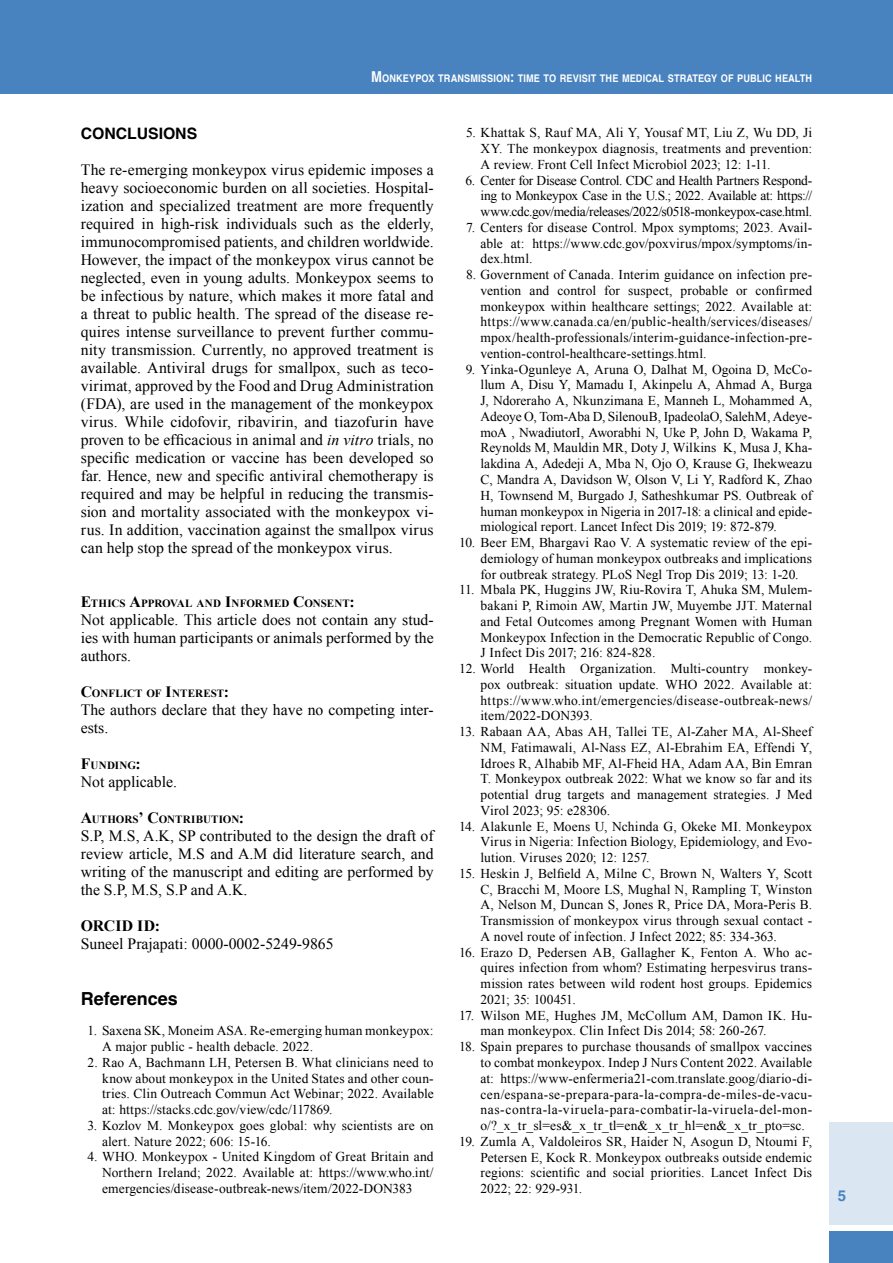
<style>
.page{position:relative;width:893px;height:1263px;background:#fff}
.page>*{position:absolute;margin:0;border:0;box-sizing:border-box;transform-origin:0 0}
.t1{font:700 18px "Helvetica";color:#000}
.t2{font:15.75px/18px "Times New Roman";color:#000;text-align:justify}
.t3{font:700 15.75px "Helvetica";color:#000}
.t4{font:700 15.75px "Times New Roman";color:#000}
.t5{font:700 15px "Helvetica";color:#4882bf}
.t6{font:13.5px/15.8px "Times New Roman";letter-spacing:.005em;color:#000;text-align:justify}
.t7{font:700 10.95px "Times New Roman";letter-spacing:.005em;color:#000}
.t8{font:700 10.5px "Helvetica";letter-spacing:.01em;color:#fff;scale:.87 1}
.s1{font-size:15px}
.s2{font-style:italic}
.s3{font-size:15.75px}
</style>
<div class="page">
<div style="left:0;top:0;width:893px;height:94px;background:#4882bf"></div>
<div style="left:829px;top:1123px;width:64px;height:102px;background:#dae6f2"></div>
<div style="left:829px;top:1231px;width:64px;height:32px;background:#4882bf"></div>
<p class="t8" style="left:371px;top:72px;width:508px"><span class="s1">M</span>ONKEYPOX TRANSMISSION<span class="s1">:</span> TIME TO REVISIT THE MEDICAL STRATEGY OF PUBLIC HEALTH</p>
<p class="t3" style="left:81px;top:124px;width:118px">CONCLUSIONS</p>
<p class="t2" style="left:81px;top:161px;width:354px">The re-emerging monkeypox virus epidemic imposes a heavy socioeconomic burden on all societies. Hospital&shy;ization and specialized treatment are more frequently required in high-risk individuals such as the elderly, immunocompromised patients, and children worldwide.<br>However, the impact of the monkeypox virus cannot be neglected, even in young adults. Monkeypox seems to be infectious by nature, which makes it more fatal and a threat to public health. The spread of the disease re&shy;quires intense surveillance to prevent further commu&shy;nity transmission. Currently, no approved treatment is available. Antiviral drugs for smallpox, such as teco&shy;virimat, approved by the Food and Drug Administration (FDA), are used in the management of the monkeypox virus. While cidofovir, ribavirin, and tiazofurin have proven to be efficacious in animal and <span class="s2">in vitro</span> trials, no specific medication or vaccine has been developed so far. Hence, new and specific antiviral chemotherapy is required and may be helpful in reducing the transmis&shy;sion and mortality associated with the monkeypox vi&shy;rus. In addition, vaccination against the smallpox virus can help stop the spread of the monkeypox virus.</p>
<p class="t7" style="left:81px;top:596px;width:276px"><span class="s3">E</span>THICS <span class="s3">A</span>PPROVAL AND <span class="s3">I</span>NFORMED <span class="s3">C</span>ONSENT<span class="s3">:</span></p>
<p class="t2" style="left:81px;top:611px;width:354px">Not applicable. This article does not contain any stud&shy;ies with human participants or animals performed by the authors.</p>
<p class="t7" style="left:81px;top:686px;width:150px"><span class="s3">C</span>ONFLICT OF <span class="s3">I</span>NTEREST<span class="s3">:</span></p>
<p class="t2" style="left:81px;top:701px;width:354px">The authors declare that they have no competing inter&shy;ests.</p>
<p class="t7" style="left:81px;top:758px;width:62px"><span class="s3">F</span>UNDING<span class="s3">:</span></p>
<p class="t2" style="left:81px;top:773px;width:98px">Not applicable.</p>
<p class="t7" style="left:81px;top:812px;width:165px"><span class="s3">A</span>UTHORS<span class="s3">’ C</span>ONTRIBUTION<span class="s3">:</span></p>
<p class="t2" style="left:81px;top:827px;width:354px">S.P, M.S, A.K, SP contributed to the design the draft of review article, M.S and A.M did literature search, and writing of the manuscript and editing are performed by the S.P, M.S, S.P and A.K.</p>
<p class="t4" style="left:81px;top:915px;width:12px">ORCID</p>
<p class="t4" style="left:137px;top:915px;width:24px">ID :</p>
<p class="t2" style="left:81px;top:935px;width:254px">Suneel Prajapati: 0000-0002-5249-9865</p>
<h1 class="t1" style="left:81px;top:987px;width:99px">References</h1>
<p class="t6" style="left:102px;top:1023px;width:333px;text-indent:-15px">1. Saxena SK, Moneim ASA. Re-emerging human monkeypox:<br>A major public - health debacle. 2022.</p>
<p class="t6" style="left:102px;top:1054px;width:333px;text-indent:-14px">2. Rao A, Bachmann LH, Petersen B. What clinicians need to know about monkeypox in the United States and other coun&shy;tries. Clin Outreach Commun Act Webinar; 2022. Available at: https://stacks.cdc.gov/view/cdc/117869.</p>
<p class="t6" style="left:102px;top:1117px;width:333px;text-indent:-15px">3. Kozlov M. Monkeypox goes global: why scientists are on alert. Nature 2022; 606: 15-16.</p>
<p class="t6" style="left:102px;top:1149px;width:333px;text-indent:-15px">4. WHO. Monkeypox - United Kingdom of Great Britain and Northern Ireland; 2022. Available at: https://www.who.int/ emergencies/disease-outbreak-news/item/2022-DON383</p>
<p class="t6" style="left:480px;top:125px;width:333px;text-indent:-15px">5. Khattak S, Rauf MA, Ali Y, Yousaf MT, Liu Z, Wu DD, Ji XY. The monkeypox diagnosis, treatments and prevention:<br>A review. Front Cell Infect Microbiol 2023; 12: 1-11.</p>
<p class="t6" style="left:480px;top:172px;width:333px;text-indent:-15px">6. Center for Disease Control. CDC and Health Partners Respond&shy;ing to Monkeypox Case in the U.S.; 2022. Available at: https:// www.cdc.gov/media/releases/2022/s0518-monkeypox-case.html.</p>
<p class="t6" style="left:480px;top:219px;width:333px;text-indent:-15px">7. Centers for disease Control. Mpox symptoms; 2023. Avail&shy;able at: https://www.cdc.gov/poxvirus/mpox/symptoms/in&shy;dex.html.</p>
<p class="t6" style="left:480px;top:267px;width:333px;text-indent:-15px">8. Government of Canada. Interim guidance on infection pre&shy;vention and control for suspect, probable or confirmed monkeypox within healthcare settings; 2022. Available at: https://www.canada.ca/en/public-health/services/diseases/ mpox/health-professionals/interim-guidance-infection-pre&shy;vention-control-healthcare-settings.html.</p>
<p class="t6" style="left:480px;top:361px;width:333px;text-indent:-15px">9. Yinka-Ogunleye A, Aruna O, Dalhat M, Ogoina D, McCo&shy;llum A, Disu Y, Mamadu I, Akinpelu A, Ahmad A, Burga J, Ndoreraho A, Nkunzimana E, Manneh L, Mohammed A, Adeoye O, Tom-Aba D, SilenouB, IpadeolaO, SalehM, Adeye&shy;moA , NwadiutorI, Aworabhi N, Uke P, John D, Wakama P, Reynolds M, Mauldin MR, Doty J, Wilkins K, Musa J, Kha&shy;lakdina A, Adedeji A, Mba N, Ojo O, Krause G, Ihekweazu C, Mandra A, Davidson W, Olson V, Li Y, Radford K, Zhao H, Townsend M, Burgado J, Satheshkumar PS. Outbreak of human monkeypox in Nigeria in 2017-18: a clinical and epide&shy;miological report. Lancet Infect Dis 2019; 19: 872-879.</p>
<p class="t6" style="left:480px;top:534px;width:333px;text-indent:-21px">10. Beer EM, Bhargavi Rao V. A systematic review of the epi&shy;demiology of human monkeypox outbreaks and implications for outbreak strategy. PLoS Negl Trop Dis 2019; 13: 1-20.</p>
<p class="t6" style="left:480px;top:582px;width:333px;text-indent:-21px">11. Mbala PK, Huggins JW, Riu-Rovira T, Ahuka SM, Mulem&shy;bakani P, Rimoin AW, Martin JW, Muyembe JJT. Maternal and Fetal Outcomes among Pregnant Women with Human Monkeypox Infection in the Democratic Republic of Congo.<br>J Infect Dis 2017; 216: 824-828.</p>
<p class="t6" style="left:480px;top:660px;width:333px;text-indent:-21px">12. World Health Organization. Multi-country monkey&shy;pox outbreak: situation update. WHO 2022. Available at: https://www.who.int/emergencies/disease-outbreak-news/ item/2022-DON393.</p>
<p class="t6" style="left:480px;top:723px;width:333px;text-indent:-21px">13. Rabaan AA, Abas AH, Tallei TE, Al-Zaher MA, Al-Sheef NM, Fatimawali, Al-Nass EZ, Al-Ebrahim EA, Effendi Y, Idroes R, Alhabib MF, Al-Fheid HA, Adam AA, Bin Emran T. Monkeypox outbreak 2022: What we know so far and its potential drug targets and management strategies. J Med Virol 2023; 95: e28306.</p>
<p class="t6" style="left:480px;top:818px;width:333px;text-indent:-21px">14. Alakunle E, Moens U, Nchinda G, Okeke MI. Monkeypox Virus in Nigeria: Infection Biology, Epidemiology, and Evo&shy;lution. Viruses 2020; 12: 1257.</p>
<p class="t6" style="left:480px;top:865px;width:333px;text-indent:-21px">15. Heskin J, Belfield A, Milne C, Brown N, Walters Y, Scott C, Bracchi M, Moore LS, Mughal N, Rampling T, Winston A, Nelson M, Duncan S, Jones R, Price DA, Mora-Peris B.<br>Transmission of monkeypox virus through sexual contact - A novel route of infection. J Infect 2022; 85: 334-363.</p>
<p class="t6" style="left:480px;top:944px;width:333px;text-indent:-21px">16. Erazo D, Pedersen AB, Gallagher K, Fenton A. Who ac&shy;quires infection from whom? Estimating herpesvirus trans&shy;mission rates between wild rodent host groups. Epidemics 2021; 35: 100451.</p>
<p class="t6" style="left:480px;top:1007px;width:333px;text-indent:-21px">17. Wilson ME, Hughes JM, McCollum AM, Damon IK. Hu&shy;man monkeypox. Clin Infect Dis 2014; 58: 260-267.</p>
<p class="t6" style="left:480px;top:1039px;width:333px;text-indent:-21px">18. Spain prepares to purchase thousands of smallpox vaccines to combat monkeypox. Indep J Nurs Content 2022. Available at: https://www-enfermeria21-com.translate.goog/diario-di&shy;cen/espana-se-prepara-para-la-compra-de-miles-de-vacu&shy;nas-contra-la-viruela-para-combatir-la-viruela-del-mon&shy;o/?_x_tr_sl=es&amp;_x_tr_tl=en&amp;_x_tr_hl=en&amp;_x_tr_pto=sc.</p>
<p class="t6" style="left:480px;top:1133px;width:333px;text-indent:-21px">19. Zumla A, Valdoleiros SR, Haider N, Asogun D, Ntoumi F, Petersen E, Kock R. Monkeypox outbreaks outside endemic regions: scientific and social priorities. Lancet Infect Dis 2022; 22: 929-931.</p>
<p class="t5" style="left:838px;top:1187px;width:10px">5</p>
</div>
